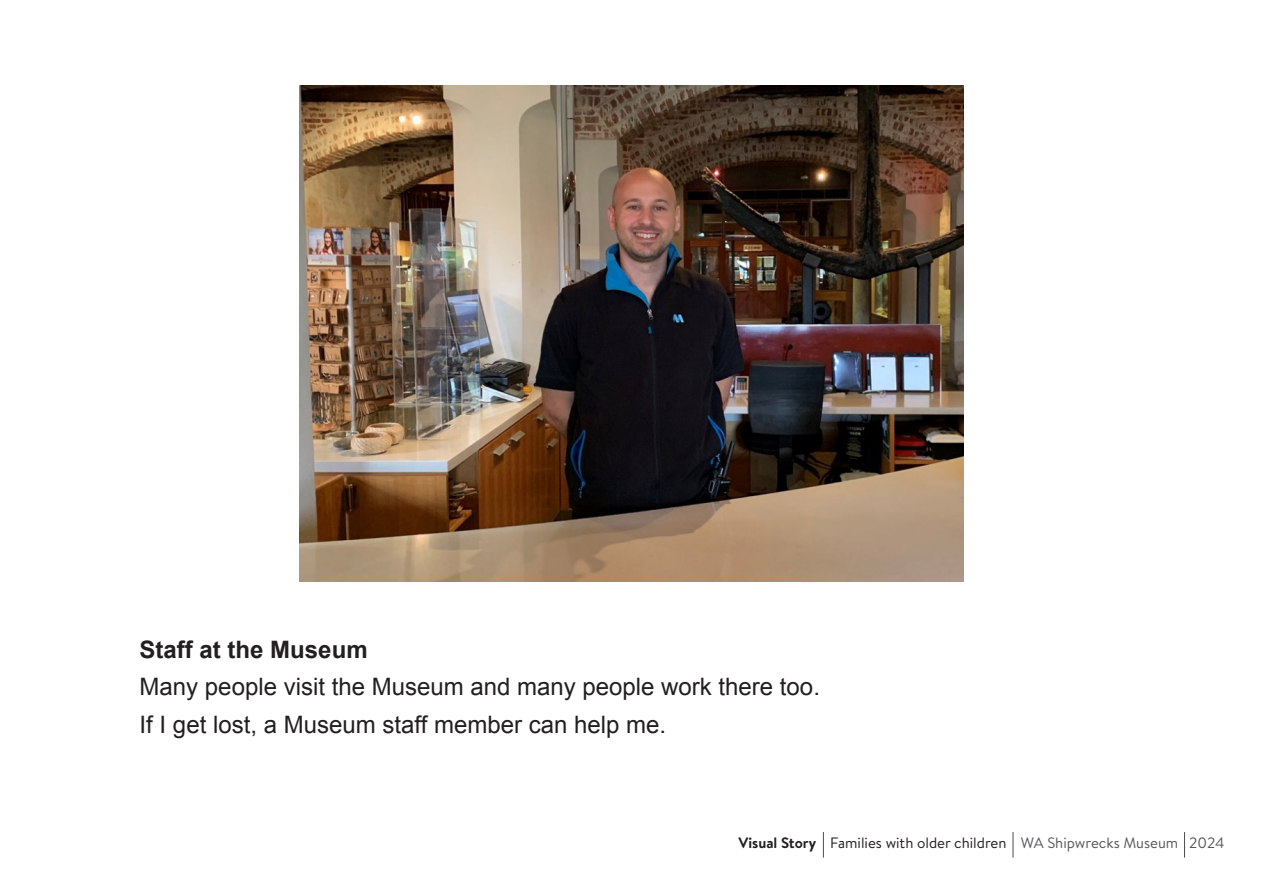
<style>
.page{position:relative;width:1263px;height:893px;background:#fff}
.page>*{position:absolute;margin:0;border:0;box-sizing:border-box;transform-origin:0 0}
.t1{font:24px "Arial";color:#231f20}
.t2{font:700 24px "Arial";color:#231f20}
.t3{font:15px "Brandon Text";color:#231f20}
.s1{font-weight:700}
.s2{color:#57585a}
</style>
<div class="page">
<svg style="left:823px;top:832px;width:1px;height:26px"></svg>
<svg style="left:1013px;top:832px;width:1px;height:26px"></svg>
<svg style="left:1184px;top:832px;width:1px;height:26px"></svg>
<img style="left:300px;top:85px;width:663px;height:496px">
<p class="t2" style="left:140px;top:634px;width:230px">Staff at the Museum</p>
<p class="t1" style="left:140px;top:673px;width:682px">Many people visit the Museum and many people work there too.</p>
<p class="t1" style="left:140px;top:711px;width:528px">If I get lost, a Museum staff member can help me.</p>
<p class="t3" style="left:738px;top:833px;width:488px"><span class="s1">Visual Story</span> Families with older children <span class="s2">WA Shipwrecks Museum 2024</span></p>
</div>
